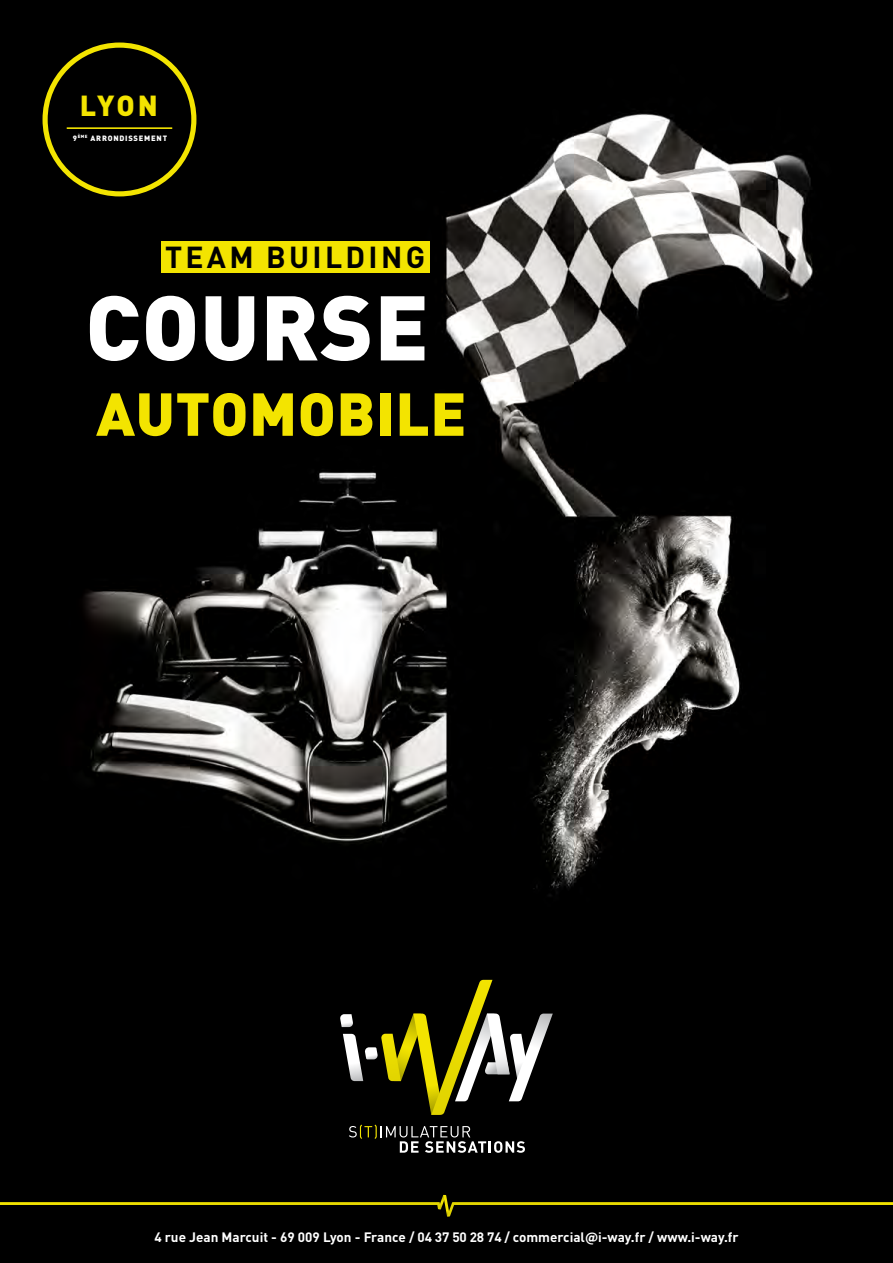
<style>
.page{position:relative;width:893px;height:1263px;background:#fff}
.page>*{position:absolute;margin:0;border:0;box-sizing:border-box;transform-origin:0 0}
.t1{font:900 90.15px "DIN Pro";letter-spacing:.01em;color:#fff}
.t2{font:900 59.55px "DIN Pro";letter-spacing:.01em;color:#f3e400}
.t3{font:700 30px "DIN Pro";letter-spacing:.11em;color:#000}
.t4{font:900 28.65px "DIN Pro";color:#f3e400}
.t5{font:700 13.5px "DIN Pro";color:#fff}
.t6{font:900 7.65px "DIN Pro";letter-spacing:.1em;color:#fff}
</style>
<div class="page">
<img style="left:0;top:0;width:893px;height:1263px">
<svg style="left:0;top:1195px;width:893px;height:21px;background:#201f00"></svg>
<svg style="left:340px;top:980px;width:213px;height:135px;background:#413f22"></svg>
<svg style="left:349px;top:1124px;width:176px;height:29px;background:#31312e"></svg>
<div style="left:161px;top:241px;width:269px;height:32px;background:#f3e400"></div>
<svg style="left:43px;top:43px;width:153px;height:153px;background:#181700"></svg>
<hr style="left:67px;top:127px;width:105px;height:2px;background:#f3e400">
<h3 class="t4" style="left:80px;top:81px;width:79px">LYON</h3>
<p class="t6" style="left:73px;top:131px;width:96px">9<sup>ÈME</sup> ARRONDISSEMENT</p>
<h3 class="t3" style="left:165px;top:232px;width:262px">TEAM BUILDING</h3>
<h1 class="t1" style="left:85px;top:250px;width:345px">COURSE</h1>
<h2 class="t2" style="left:96px;top:363px;width:372px">AUTOMOBILE</h2>
<p class="t5" style="left:154px;top:1225px;width:586px">4 rue Jean Marcuit - 69 009 Lyon - France / 04 37 50 28 74 / commercial@i-way.fr / www.i-way.fr</p>
</div>
